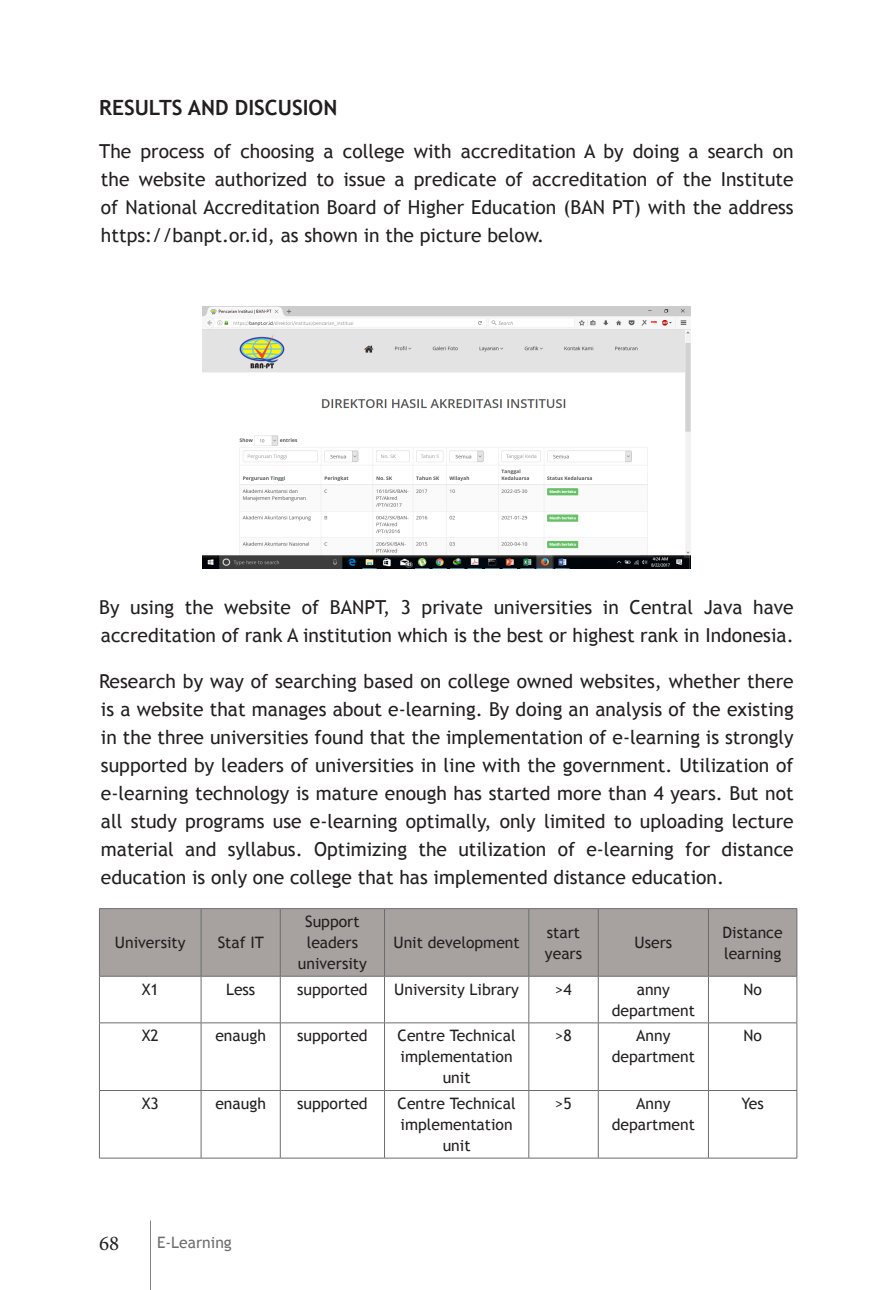
<style>
.page{position:relative;width:893px;height:1290px;background:#fff}
.page>*{position:absolute;margin:0;border:0;box-sizing:border-box;transform-origin:0 0}
.Sub_judul{font:700 21px "Trebuchet MS";color:#231f20}
.t1{font:21px "Minion Pro";color:#231f20}
.Isi{font:19.25px/28px "Trebuchet MS";color:#231f20;text-align:justify}
.none{font:15.75px/21px "Trebuchet MS";color:#231f20;text-align:center}
.t2{font:15.75px "Trebuchet MS";color:#6c6d70}
</style>
<div class="page">
<hr style="left:150px;top:1220px;width:1px;height:70px;background:#808285">
<img style="left:202px;top:306px;width:489px;height:263px">
<div style="left:100px;top:909px;width:697px;height:67px;background:#a7a2a0"></div>
<hr style="left:99px;top:908px;width:102px;height:1px;background:#6c6d70">
<hr style="left:99px;top:909px;width:1px;height:67px;background:#6c6d70">
<hr style="left:201px;top:908px;width:79px;height:1px;background:#6c6d70">
<hr style="left:201px;top:909px;width:1px;height:67px;background:#6c6d70">
<hr style="left:280px;top:908px;width:104px;height:1px;background:#6c6d70">
<hr style="left:280px;top:909px;width:1px;height:67px;background:#6c6d70">
<hr style="left:384px;top:908px;width:145px;height:1px;background:#6c6d70">
<hr style="left:384px;top:909px;width:1px;height:67px;background:#6c6d70">
<hr style="left:529px;top:908px;width:69px;height:1px;background:#6c6d70">
<hr style="left:528px;top:909px;width:1px;height:67px;background:#6c6d70">
<hr style="left:598px;top:908px;width:110px;height:1px;background:#6c6d70">
<hr style="left:598px;top:909px;width:1px;height:67px;background:#6c6d70">
<hr style="left:708px;top:908px;width:89px;height:1px;background:#6c6d70">
<hr style="left:708px;top:909px;width:1px;height:67px;background:#6c6d70">
<hr style="left:797px;top:909px;width:1px;height:67px;background:#6c6d70">
<hr style="left:99px;top:976px;width:102px;height:1px;background:#6c6d70">
<hr style="left:99px;top:976px;width:1px;height:46px;background:#6c6d70">
<hr style="left:201px;top:976px;width:79px;height:1px;background:#6c6d70">
<hr style="left:201px;top:976px;width:1px;height:46px;background:#6c6d70">
<hr style="left:280px;top:976px;width:104px;height:1px;background:#6c6d70">
<hr style="left:280px;top:976px;width:1px;height:46px;background:#6c6d70">
<hr style="left:384px;top:976px;width:145px;height:1px;background:#6c6d70">
<hr style="left:384px;top:976px;width:1px;height:46px;background:#6c6d70">
<hr style="left:529px;top:976px;width:69px;height:1px;background:#6c6d70">
<hr style="left:528px;top:976px;width:1px;height:46px;background:#6c6d70">
<hr style="left:598px;top:976px;width:110px;height:1px;background:#6c6d70">
<hr style="left:598px;top:976px;width:1px;height:46px;background:#6c6d70">
<hr style="left:708px;top:976px;width:89px;height:1px;background:#6c6d70">
<hr style="left:708px;top:976px;width:1px;height:46px;background:#6c6d70">
<hr style="left:797px;top:976px;width:1px;height:46px;background:#6c6d70">
<hr style="left:99px;top:1022px;width:102px;height:1px;background:#6c6d70">
<hr style="left:99px;top:1023px;width:1px;height:67px;background:#6c6d70">
<hr style="left:201px;top:1022px;width:79px;height:1px;background:#6c6d70">
<hr style="left:201px;top:1023px;width:1px;height:67px;background:#6c6d70">
<hr style="left:280px;top:1022px;width:104px;height:1px;background:#6c6d70">
<hr style="left:280px;top:1023px;width:1px;height:67px;background:#6c6d70">
<hr style="left:384px;top:1022px;width:145px;height:1px;background:#6c6d70">
<hr style="left:384px;top:1023px;width:1px;height:67px;background:#6c6d70">
<hr style="left:529px;top:1022px;width:69px;height:1px;background:#6c6d70">
<hr style="left:528px;top:1023px;width:1px;height:67px;background:#6c6d70">
<hr style="left:598px;top:1022px;width:110px;height:1px;background:#6c6d70">
<hr style="left:598px;top:1023px;width:1px;height:67px;background:#6c6d70">
<hr style="left:708px;top:1022px;width:89px;height:1px;background:#6c6d70">
<hr style="left:708px;top:1023px;width:1px;height:67px;background:#6c6d70">
<hr style="left:797px;top:1023px;width:1px;height:67px;background:#6c6d70">
<hr style="left:99px;top:1090px;width:102px;height:1px;background:#6c6d70">
<hr style="left:99px;top:1091px;width:1px;height:67px;background:#6c6d70">
<hr style="left:201px;top:1090px;width:79px;height:1px;background:#6c6d70">
<hr style="left:201px;top:1091px;width:1px;height:67px;background:#6c6d70">
<hr style="left:280px;top:1090px;width:104px;height:1px;background:#6c6d70">
<hr style="left:280px;top:1091px;width:1px;height:67px;background:#6c6d70">
<hr style="left:384px;top:1090px;width:145px;height:1px;background:#6c6d70">
<hr style="left:384px;top:1091px;width:1px;height:67px;background:#6c6d70">
<hr style="left:529px;top:1090px;width:69px;height:1px;background:#6c6d70">
<hr style="left:528px;top:1091px;width:1px;height:67px;background:#6c6d70">
<hr style="left:598px;top:1090px;width:110px;height:1px;background:#6c6d70">
<hr style="left:598px;top:1091px;width:1px;height:67px;background:#6c6d70">
<hr style="left:708px;top:1090px;width:89px;height:1px;background:#6c6d70">
<hr style="left:708px;top:1091px;width:1px;height:67px;background:#6c6d70">
<hr style="left:797px;top:1091px;width:1px;height:67px;background:#6c6d70">
<hr style="left:99px;top:1158px;width:102px;height:1px;background:#6c6d70">
<hr style="left:201px;top:1158px;width:79px;height:1px;background:#6c6d70">
<hr style="left:280px;top:1158px;width:104px;height:1px;background:#6c6d70">
<hr style="left:384px;top:1158px;width:145px;height:1px;background:#6c6d70">
<hr style="left:529px;top:1158px;width:69px;height:1px;background:#6c6d70">
<hr style="left:598px;top:1158px;width:110px;height:1px;background:#6c6d70">
<hr style="left:708px;top:1158px;width:89px;height:1px;background:#6c6d70">
<p class="Sub_judul" style="left:99px;top:94px;width:240px">RESULTS AND DISCUSION</p>
<p class="Isi" style="left:99px;top:137px;width:696px">The process of choosing a college with accreditation A by doing a search on the website authorized to issue a predicate of accreditation of the Institute of National Accreditation Board of Higher Education (BAN PT) with the address https://banpt.or.id, as shown in the picture below.</p>
<p class="Isi" style="left:99px;top:594px;width:696px">By using the website of BANPT, 3 private universities in Central Java have accreditation of rank A institution which is the best or highest rank in Indonesia.</p>
<p class="Isi" style="left:99px;top:667px;width:696px">Research by way of searching based on college owned websites, whether there is a website that manages about e-learning. By doing an analysis of the existing in the three universities found that the implementation of e-learning is strongly supported by leaders of universities in line with the government. Utilization of e-learning technology is mature enough has started more than 4 years. But not all study programs use e-learning optimally, only limited to uploading lecture material and syllabus. Optimizing the utilization of e-learning for distance education is only one college that has implemented distance education.</p>
<p class="none" style="left:115px;top:932px;width:72px">University</p>
<p class="none" style="left:218px;top:932px;width:48px">Staf IT</p>
<p class="none" style="left:298px;top:911px;width:70px">Support leaders university</p>
<p class="none" style="left:393px;top:932px;width:128px">Unit development</p>
<p class="none" style="left:547px;top:922px;width:35px">start</p>
<p class="none" style="left:545px;top:943px;width:39px">years</p>
<p class="none" style="left:634px;top:932px;width:39px">Users</p>
<p class="none" style="left:723px;top:922px;width:62px;text-align:left">Distance learning</p>
<p class="none" style="left:142px;top:979px;width:19px">X1</p>
<p class="none" style="left:226px;top:979px;width:31px">Less</p>
<p class="none" style="left:297px;top:979px;width:72px">supported</p>
<p class="none" style="left:394px;top:979px;width:126px">University Library</p>
<p class="none" style="left:555px;top:979px;width:18px">&gt;4</p>
<p class="none" style="left:612px;top:979px;width:85px">anny department</p>
<p class="none" style="left:743px;top:979px;width:20px">No</p>
<p class="none" style="left:142px;top:1025px;width:19px">X2</p>
<p class="none" style="left:215px;top:1025px;width:52px">enaugh</p>
<p class="none" style="left:297px;top:1025px;width:72px">supported</p>
<p class="none" style="left:398px;top:1025px;width:119px">Centre Technical implementation unit</p>
<p class="none" style="left:555px;top:1025px;width:18px">&gt;8</p>
<p class="none" style="left:612px;top:1025px;width:85px">Anny department</p>
<p class="none" style="left:743px;top:1025px;width:20px">No</p>
<p class="none" style="left:142px;top:1093px;width:19px">X3</p>
<p class="none" style="left:215px;top:1093px;width:52px">enaugh</p>
<p class="none" style="left:297px;top:1093px;width:72px">supported</p>
<p class="none" style="left:398px;top:1093px;width:119px">Centre Technical implementation unit</p>
<p class="none" style="left:555px;top:1093px;width:18px">&gt;5</p>
<p class="none" style="left:612px;top:1093px;width:85px">Anny department</p>
<p class="none" style="left:741px;top:1093px;width:24px">Yes</p>
<p class="t1" style="left:99px;top:1229px;width:22px">68</p>
<p class="t2" style="left:157px;top:1233px;width:76px">E-Learning</p>
</div>
